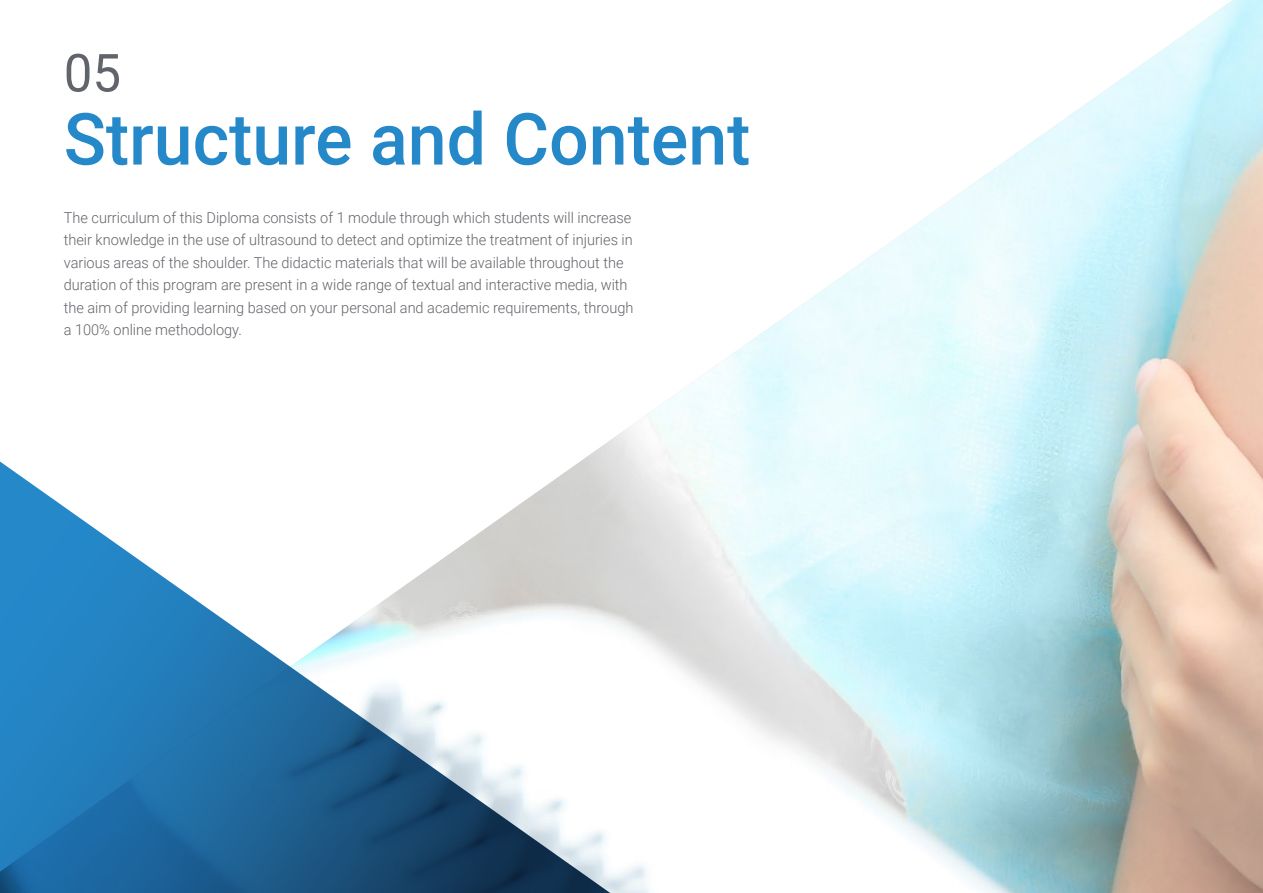
<style>
.page{position:relative;width:1263px;height:893px;background:#fff}
.page>*{position:absolute;margin:0;border:0;box-sizing:border-box;transform-origin:0 0}
.t1{font:500 72px "Roboto";color:#2488c9}
.t2{font:52.5px "Roboto";color:#61646a}
.t3{font:300 15px/22.5px "Roboto";color:#61646a}
</style>
<div class="page">
<img style="left:602px;top:0;width:661px;height:893px">
<svg style="left:0;top:446px;width:640px;height:447px"></svg>
<h2 class="t2" style="left:64px;top:36px;width:59px">05</h2>
<h1 class="t1" style="left:64px;top:89px;width:688px">Structure and Content</h1>
<p class="t3" style="left:64px;top:205px;width:571px">The curriculum of this Diploma consists of 1 module through which students will increase their knowledge in the use of ultrasound to detect and optimize the treatment of injuries in various areas of the shoulder. The didactic materials that will be available throughout the duration of this program are present in a wide range of textual and interactive media, with the aim of providing learning based on your personal and academic requirements, through a 100% online methodology.</p>
</div>
